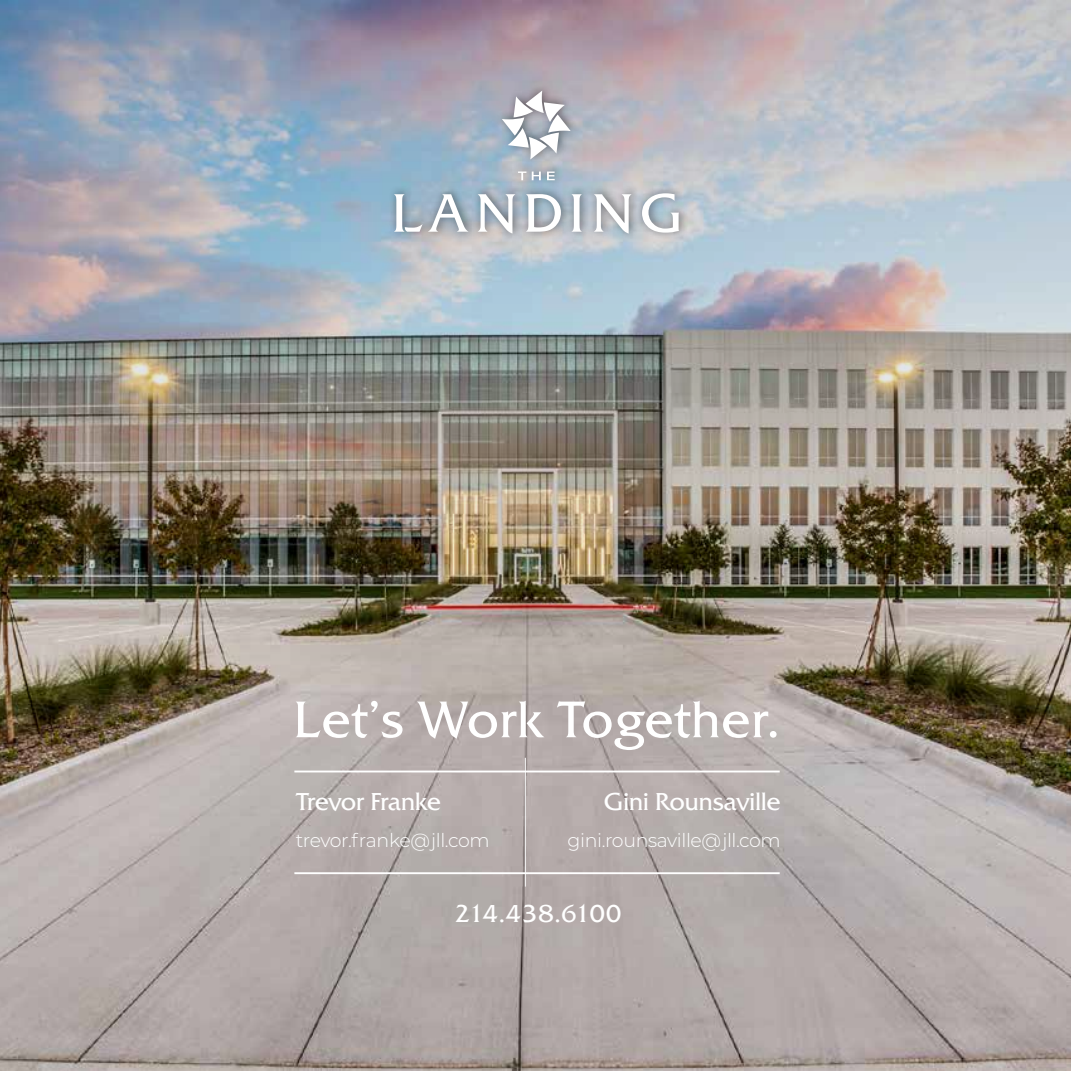
<style>
.page{position:relative;width:1071px;height:1071px;background:#fff}
.page>*{position:absolute;margin:0;border:0;box-sizing:border-box;transform-origin:0 0}
.t1{font:51.27px "Friz Quadrata Pro";color:#fff}
.t2{font:24.68px "Friz Quadrata Pro";letter-spacing:-.02em;color:#fff}
.t3{font:24.68px "Friz Quadrata Pro";letter-spacing:-.045em;color:#fff}
.t4{font:24.68px "Friz Quadrata Pro";letter-spacing:-.055em;color:#fff}
.t5{font:300 19.07px "Montserrat";letter-spacing:-.02em;color:#fff}
</style>
<div class="page">
<img style="left:0;top:990px;width:1071px;height:81px">
<img style="left:0;top:0;width:1071px;height:990px">
<div style="left:388px;top:82px;width:301px;height:158px;background:#000;opacity:.49"></div>
<svg style="left:478px;top:194px;width:38px;height:40px"></svg>
<svg style="left:526px;top:194px;width:35px;height:38px"></svg>
<svg style="left:571px;top:194px;width:11px;height:38px"></svg>
<svg style="left:594px;top:194px;width:38px;height:40px"></svg>
<svg style="left:642px;top:193px;width:37px;height:40px"></svg>
<svg style="left:394px;top:194px;width:75px;height:38px"></svg>
<svg style="left:518px;top:172px;width:8px;height:8px"></svg>
<svg style="left:532px;top:172px;width:9px;height:8px"></svg>
<svg style="left:547px;top:172px;width:8px;height:8px"></svg>
<svg style="left:502px;top:91px;width:69px;height:69px"></svg>
<hr style="left:525px;top:758px;width:1px;height:129px;background:#fff">
<hr style="left:294px;top:771px;width:486px;height:1px;background:#fff">
<hr style="left:294px;top:872px;width:486px;height:2px;background:#fff">
<h1 class="t1" style="left:293px;top:688px;width:488px">Let’s Work Together.</h1>
<p class="t3" style="left:296px;top:786px;width:147px">Trevor Franke</p>
<p class="t5" style="left:296px;top:827px;width:195px">trevor.franke@jll.com</p>
<p class="t5" style="left:568px;top:827px;width:215px">gini.rounsaville@jll.com</p>
<p class="t2" style="left:604px;top:786px;width:178px">Gini Rounsaville</p>
<p class="t4" style="left:455px;top:898px;width:168px">214.438.6100</p>
</div>
